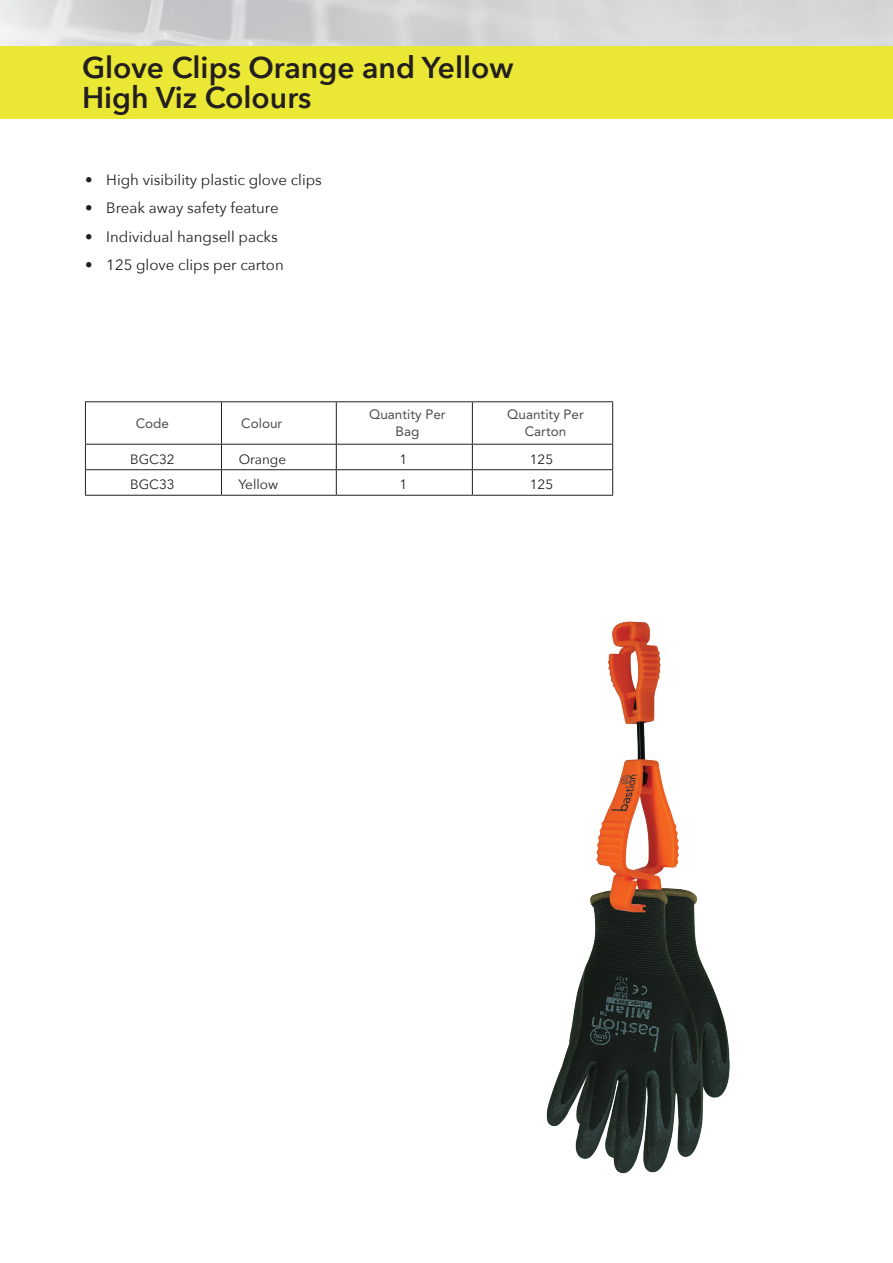
<style>
.page{position:relative;width:893px;height:1263px;background:#fff}
.page>*{position:absolute;margin:0;border:0;box-sizing:border-box;transform-origin:0 0}
.t1{font:600 30px/30px "Avenir Next";color:#231f20}
.t2{font:15px "Avenir Next";color:#231f20}
.t3{font:13.5px/16.8px "Avenir LT Std";color:#4b4c4d;text-align:center}
.t4{font:13.5px "Avenir Next";color:#231f20}
</style>
<div class="page">
<img style="left:0;top:0;width:893px;height:47px">
<hr style="left:85px;top:401px;width:136px;height:1px;background:#231f20">
<hr style="left:85px;top:402px;width:1px;height:42px;background:#231f20">
<hr style="left:221px;top:401px;width:115px;height:1px;background:#231f20">
<hr style="left:221px;top:402px;width:1px;height:42px;background:#231f20">
<hr style="left:336px;top:401px;width:136px;height:1px;background:#231f20">
<hr style="left:336px;top:402px;width:1px;height:42px;background:#231f20">
<hr style="left:472px;top:401px;width:141px;height:1px;background:#231f20">
<hr style="left:472px;top:402px;width:1px;height:42px;background:#231f20">
<hr style="left:612px;top:402px;width:1px;height:42px;background:#231f20">
<hr style="left:85px;top:444px;width:136px;height:1px;background:#231f20">
<hr style="left:221px;top:444px;width:115px;height:1px;background:#231f20">
<hr style="left:336px;top:444px;width:136px;height:1px;background:#231f20">
<hr style="left:472px;top:444px;width:141px;height:1px;background:#231f20">
<hr style="left:85px;top:469px;width:136px;height:1px;background:#231f20">
<svg style="left:85px;top:445px;width:1px;height:50px"></svg>
<hr style="left:221px;top:469px;width:115px;height:1px;background:#231f20">
<svg style="left:221px;top:445px;width:1px;height:50px"></svg>
<hr style="left:336px;top:469px;width:136px;height:1px;background:#231f20">
<svg style="left:336px;top:445px;width:1px;height:50px"></svg>
<hr style="left:472px;top:469px;width:141px;height:1px;background:#231f20">
<svg style="left:472px;top:445px;width:1px;height:50px"></svg>
<svg style="left:612px;top:445px;width:1px;height:50px"></svg>
<hr style="left:85px;top:495px;width:136px;height:1px;background:#231f20">
<hr style="left:221px;top:495px;width:115px;height:1px;background:#231f20">
<hr style="left:336px;top:495px;width:136px;height:1px;background:#231f20">
<hr style="left:472px;top:495px;width:141px;height:1px;background:#231f20">
<div style="left:0;top:47px;width:893px;height:72px;background:#ebe835"></div>
<img style="left:546px;top:621px;width:184px;height:553px">
<h1 class="t1" style="left:82px;top:52px;width:433px">Glove Clips Orange and Yellow<br>High Viz Colours</h1>
<p class="t2" style="left:85px;top:167px;width:238px">• High visibility plastic glove clips</p>
<p class="t2" style="left:85px;top:195px;width:195px">• Break away safety feature</p>
<p class="t2" style="left:85px;top:224px;width:194px">• Individual hangsell packs</p>
<p class="t2" style="left:85px;top:252px;width:200px">• 125 glove clips per carton</p>
<p class="t3" style="left:136px;top:415px;width:35px">Code</p>
<p class="t3" style="left:241px;top:415px;width:43px">Colour</p>
<p class="t3" style="left:369px;top:406px;width:78px">Quantity Per<br>Bag</p>
<p class="t3" style="left:507px;top:406px;width:78px">Quantity Per<br>Carton</p>
<p class="t4" style="left:130px;top:448px;width:46px">BGC32</p>
<p class="t4" style="left:239px;top:448px;width:49px">Orange</p>
<p class="t4" style="left:399px;top:448px;width:9px">1</p>
<p class="t4" style="left:530px;top:448px;width:25px">125</p>
<p class="t4" style="left:130px;top:473px;width:46px">BGC33</p>
<p class="t4" style="left:238px;top:473px;width:41px">Yellow</p>
<p class="t4" style="left:399px;top:473px;width:9px">1</p>
<p class="t4" style="left:530px;top:473px;width:25px">125</p>
</div>
